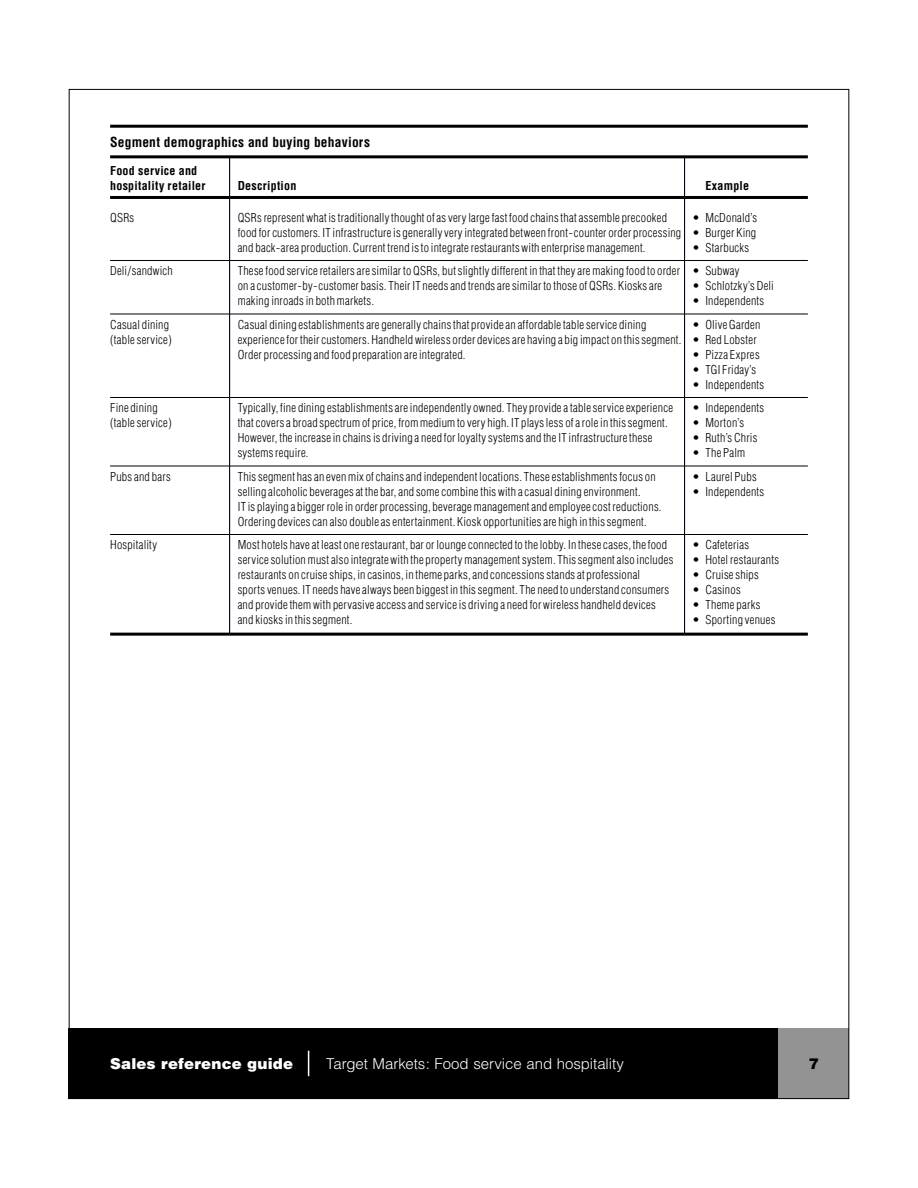
<style>
.page{position:relative;width:918px;height:1188px;background:#fff}
.page>*{position:absolute;margin:0;border:0;box-sizing:border-box;transform-origin:0 0}
.t1{font:300 15px "Helvetica";letter-spacing:-.005em;color:#fff}
.t2{font:900 15px "Helvetica";letter-spacing:.015em;color:#fff}
.t3{font:900 15px "Helvetica";color:#000}
.t4{font:700 condensed 13.5px "Helvetica";letter-spacing:.015em;color:#000}
.Tabular{font:300 condensed 12px/15px "Helvetica";letter-spacing:.02em;color:#000}
.t5{font:700 condensed 12px/15px "Helvetica";letter-spacing:.02em;color:#000}
</style>
<div class="page">
<hr style="left:110px;top:125px;width:698px;height:3px;background:#000">
<hr style="left:110px;top:155px;width:698px;height:3px;background:#000">
<hr style="left:110px;top:196px;width:698px;height:3px;background:#000">
<hr style="left:110px;top:260px;width:698px;height:1px;background:#000">
<hr style="left:110px;top:314px;width:698px;height:1px;background:#000">
<hr style="left:110px;top:397px;width:698px;height:1px;background:#000">
<hr style="left:110px;top:466px;width:698px;height:1px;background:#000">
<hr style="left:110px;top:534px;width:698px;height:1px;background:#000">
<hr style="left:110px;top:633px;width:698px;height:3px;background:#000">
<div style="left:69px;top:1028px;width:780px;height:71px;background:#000"></div>
<div style="left:778px;top:1028px;width:71px;height:71px;background:#939393"></div>
<svg style="left:308px;top:1051px;width:1px;height:25px"></svg>
<hr style="left:684px;top:158px;width:1px;height:476px;background:#000">
<hr style="left:229px;top:158px;width:1px;height:476px;background:#000">
<p class="t4" style="left:110px;top:133px;width:261px">Segment demographics and buying behaviors</p>
<p class="t5" style="left:110px;top:163px;width:97px">Food service and hospitality retailer</p>
<p class="t5" style="left:238px;top:178px;width:60px">Description</p>
<p class="t5" style="left:705px;top:178px;width:45px">Example</p>
<p class="Tabular" style="left:110px;top:210px;width:26px">QSRs</p>
<p class="Tabular" style="left:238px;top:210px;width:431px">QSRs represent what is traditionally thought of as very large fast food chains that assemble precooked</p>
<p class="Tabular" style="left:238px;top:210px;width:521px;text-align:justify;text-indent:455px">• McDonald’s food for customers. IT infrastructure is generally very integrated between front-counter order processing • Burger King and back-area production. Current trend is to integrate restaurants with enterprise management.</p>
<p class="Tabular" style="left:693px;top:240px;width:58px">• Starbucks</p>
<p class="Tabular" style="left:110px;top:263px;width:64px">Deli/sandwich</p>
<p class="Tabular" style="left:238px;top:263px;width:503px">These food service retailers are similar to QSRs, but slightly different in that they are making food to order • Subway on a customer-by-customer basis. Their IT needs and trends are similar to those of QSRs. Kiosks are</p>
<p class="Tabular" style="left:693px;top:278px;width:83px">• Schlotzky’s Deli</p>
<p class="Tabular" style="left:238px;top:293px;width:138px">making inroads in both markets.</p>
<p class="Tabular" style="left:693px;top:293px;width:73px">• Independents</p>
<p class="Tabular" style="left:110px;top:317px;width:61px">Casual dining</p>
<p class="Tabular" style="left:238px;top:317px;width:410px">Casual dining establishments are generally chains that provide an affordable table service dining</p>
<p class="Tabular" style="left:693px;top:317px;width:69px">• Olive Garden</p>
<p class="Tabular" style="left:110px;top:332px;width:63px">(table service)</p>
<p class="Tabular" style="left:238px;top:332px;width:521px">experience for their customers. Handheld wireless order devices are having a big impact on this segment. • Red Lobster<br>Order processing and food preparation are integrated.</p>
<p class="Tabular" style="left:693px;top:347px;width:69px">• Pizza Expres</p>
<p class="Tabular" style="left:693px;top:362px;width:65px">• TGI Friday’s</p>
<p class="Tabular" style="left:693px;top:377px;width:73px">• Independents</p>
<p class="Tabular" style="left:110px;top:400px;width:49px">Fine dining</p>
<p class="Tabular" style="left:238px;top:400px;width:437px">Typically, fine dining establishments are independently owned. They provide a table service experience</p>
<p class="Tabular" style="left:693px;top:400px;width:73px">• Independents</p>
<p class="Tabular" style="left:110px;top:415px;width:63px">(table service)</p>
<p class="Tabular" style="left:238px;top:415px;width:432px">that covers a broad spectrum of price, from medium to very high. IT plays less of a role in this segment.</p>
<p class="Tabular" style="left:693px;top:415px;width:53px">• Morton’s</p>
<p class="Tabular" style="left:238px;top:430px;width:416px">However, the increase in chains is driving a need for loyalty systems and the IT infrastructure these</p>
<p class="Tabular" style="left:693px;top:430px;width:66px">• Ruth’s Chris</p>
<p class="Tabular" style="left:238px;top:445px;width:72px">systems require.</p>
<p class="Tabular" style="left:693px;top:445px;width:54px">• The Palm</p>
<p class="Tabular" style="left:110px;top:469px;width:62px">Pubs and bars</p>
<p class="Tabular" style="left:238px;top:469px;width:420px">This segment has an even mix of chains and independent locations. These establishments focus on</p>
<p class="Tabular" style="left:693px;top:469px;width:66px">• Laurel Pubs</p>
<p class="Tabular" style="left:238px;top:484px;width:405px">selling alcoholic beverages at the bar, and some combine this with a casual dining environment.</p>
<p class="Tabular" style="left:693px;top:484px;width:73px">• Independents</p>
<p class="Tabular" style="left:238px;top:499px;width:425px">IT is playing a bigger role in order processing, beverage management and employee cost reductions.<br>Ordering devices can also double as entertainment. Kiosk opportunities are high in this segment.</p>
<p class="Tabular" style="left:110px;top:537px;width:49px">Hospitality</p>
<p class="Tabular" style="left:238px;top:537px;width:431px">Most hotels have at least one restaurant, bar or lounge connected to the lobby. In these cases, the food</p>
<p class="Tabular" style="left:693px;top:537px;width:58px">• Cafeterias</p>
<p class="Tabular" style="left:238px;top:552px;width:437px">service solution must also integrate with the property management system. This segment also includes</p>
<p class="Tabular" style="left:693px;top:552px;width:88px">• Hotel restaurants</p>
<p class="Tabular" style="left:238px;top:567px;width:404px">restaurants on cruise ships, in casinos, in theme parks, and concessions stands at professional</p>
<p class="Tabular" style="left:693px;top:567px;width:68px">• Cruise ships</p>
<p class="Tabular" style="left:238px;top:582px;width:433px">sports venues. IT needs have always been biggest in this segment. The need to understand consumers</p>
<p class="Tabular" style="left:693px;top:582px;width:50px">• Casinos</p>
<p class="Tabular" style="left:238px;top:597px;width:420px">and provide them with pervasive access and service is driving a need for wireless handheld devices</p>
<p class="Tabular" style="left:693px;top:597px;width:69px">• Theme parks</p>
<p class="Tabular" style="left:238px;top:612px;width:116px">and kiosks in this segment.</p>
<p class="Tabular" style="left:693px;top:612px;width:84px">• Sporting venues</p>
<p class="t2" style="left:110px;top:1054px;width:185px">Sales reference guide</p>
<p class="t1" style="left:326px;top:1055px;width:299px">Target Markets: Food service and hospitality</p>
<p class="t3" style="left:809px;top:1054px;width:12px">7</p>
</div>
